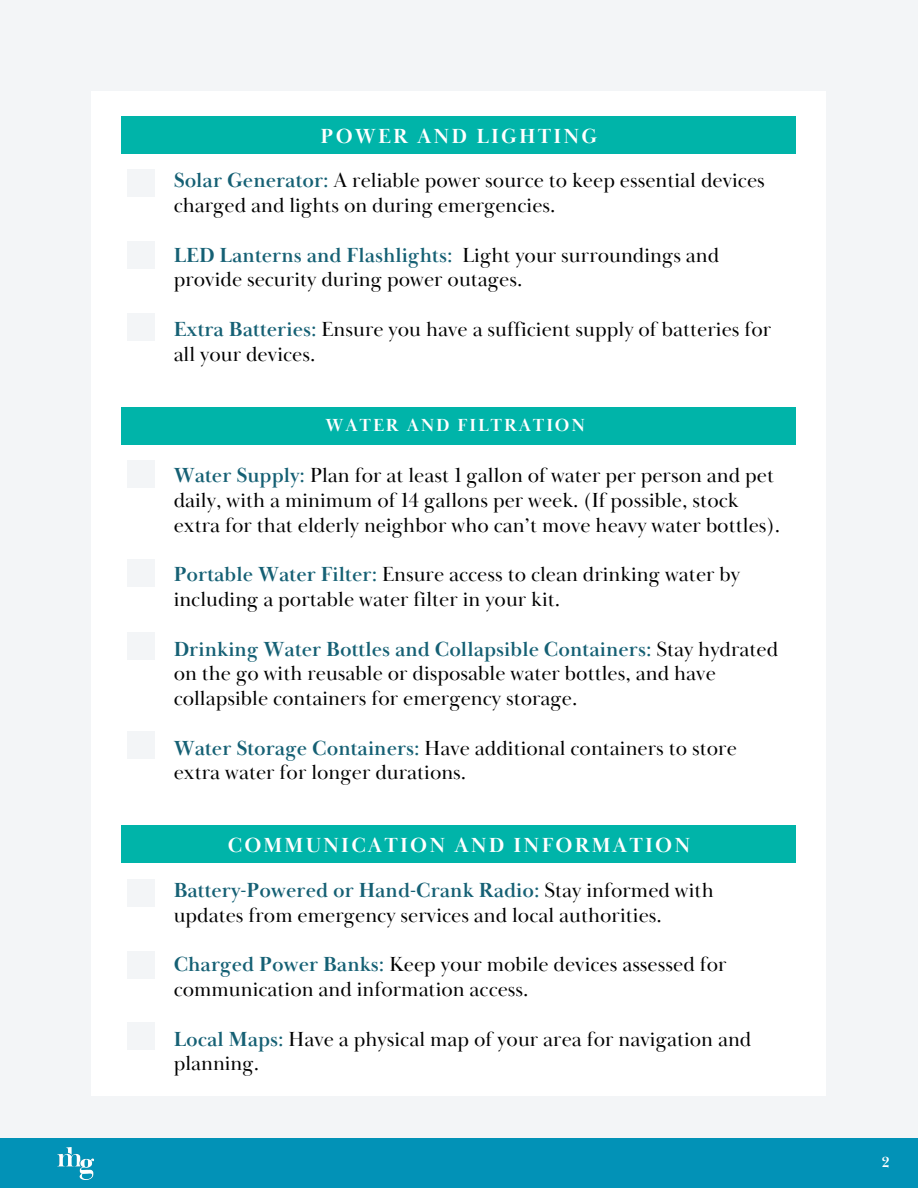
<style>
.page{position:relative;width:918px;height:1188px;background:#f3f5f7}
.page>*{position:absolute;margin:0;border:0;box-sizing:border-box;transform-origin:0 0}
.t1{font:21px/24.8px "Baskerville Display PT";color:#000}
.t2{font:700 21px "Baskerville Display PT";color:#156074}
.t3{font:700 21px "Baskerville Display PT";letter-spacing:.1em;color:#fff}
.t4{font:700 18px "Baskerville Display PT";letter-spacing:.1em;color:#fff}
.t5{font:700 15px "Baskerville Display PT";color:#fff}
.s1{font-weight:700;color:#156074}
.s2{font-weight:400;color:#000}
</style>
<div class="page">
<div style="left:0;top:1139px;width:918px;height:49px;background:#0292b7"></div>
<img style="left:57px;top:1147px;width:37px;height:33px">
<div style="left:92px;top:92px;width:734px;height:1004px;background:#fff"></div>
<div style="left:122px;top:116px;width:674px;height:37px;background:#00b4a9"></div>
<div style="left:127px;top:170px;width:27px;height:27px;background:#f3f5f7"></div>
<div style="left:127px;top:241px;width:27px;height:28px;background:#f3f5f7"></div>
<div style="left:127px;top:313px;width:27px;height:28px;background:#f3f5f7"></div>
<div style="left:122px;top:407px;width:674px;height:37px;background:#00b4a9"></div>
<div style="left:127px;top:460px;width:27px;height:27px;background:#f3f5f7"></div>
<div style="left:127px;top:559px;width:27px;height:28px;background:#f3f5f7"></div>
<div style="left:127px;top:731px;width:27px;height:27px;background:#f3f5f7"></div>
<div style="left:127px;top:632px;width:27px;height:27px;background:#f3f5f7"></div>
<div style="left:122px;top:826px;width:674px;height:37px;background:#00b4a9"></div>
<div style="left:127px;top:879px;width:27px;height:27px;background:#f3f5f7"></div>
<div style="left:127px;top:951px;width:27px;height:27px;background:#f3f5f7"></div>
<div style="left:127px;top:1023px;width:27px;height:27px;background:#f3f5f7"></div>
<p class="t3" style="left:321px;top:123px;width:278px">POWER AND LIGHTING</p>
<p class="t1" style="left:174px;top:169px;width:593px"><span class="s1">Solar Generator:</span> A reliable power source to keep essential devices charged and lights on during emergencies.</p>
<p class="t2" style="left:174px;top:242px;width:547px">LED Lanterns and Flashlights: <span class="s2">Light your surroundings and</span></p>
<p class="t1" style="left:174px;top:268px;width:350px">provide security during power outages.</p>
<p class="t1" style="left:174px;top:317px;width:599px"><span class="s1">Extra Batteries:</span> Ensure you have a sufficient supply of batteries for all your devices.</p>
<p class="t4" style="left:326px;top:414px;width:261px">WATER AND FILTRATION</p>
<p class="t1" style="left:174px;top:464px;width:608px"><span class="s1">Water Supply:</span> Plan for at least 1 gallon of water per person and pet daily, with a minimum of 14 gallons per week. (If possible, stock extra for that elderly neighbor who can’t move heavy water bottles).</p>
<p class="t1" style="left:174px;top:563px;width:568px"><span class="s1">Portable Water Filter:</span> Ensure access to clean drinking water by including a portable water filter in your kit.</p>
<h1 class="t1" style="left:174px;top:637px;width:606px"><span class="s1">Drinking Water Bottles and Collapsible Containers:</span> Stay hydrated on the go with reusable or disposable water bottles, and have collapsible containers for emergency storage.</h1>
<p class="t1" style="left:174px;top:736px;width:565px"><span class="s1">Water Storage Containers:</span> Have additional containers to store extra water for longer durations.</p>
<p class="t3" style="left:228px;top:833px;width:464px">COMMUNICATION AND INFORMATION</p>
<p class="t1" style="left:174px;top:879px;width:542px"><span class="s1">Battery-Powered or Hand-Crank Radio:</span> Stay informed with updates from emergency services and local authorities.</p>
<p class="t1" style="left:174px;top:953px;width:554px"><span class="s1">Charged Power Banks:</span> Keep your mobile devices assessed for communication and information access.</p>
<p class="t1" style="left:174px;top:1027px;width:579px"><span class="s1">Local Maps:</span> Have a physical map of your area for navigation and planning.</p>
<p class="t5" style="left:882px;top:1153px;width:9px">2</p>
</div>
